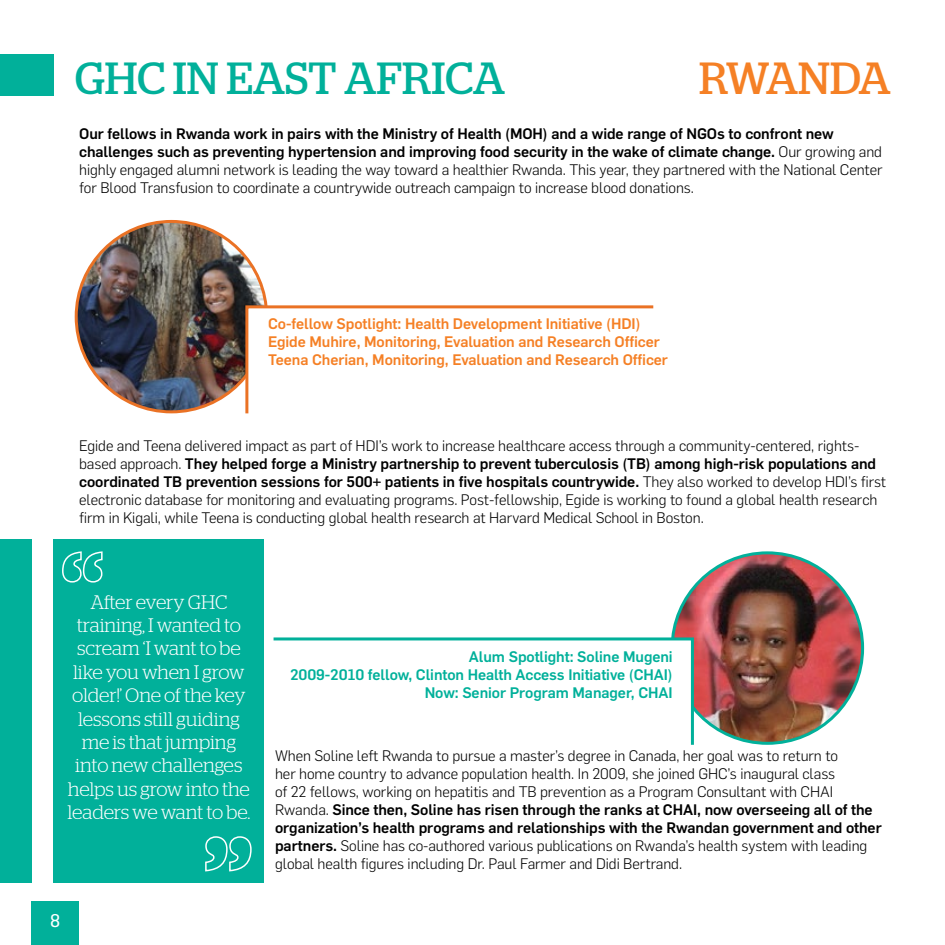
<style>
.page{position:relative;width:945px;height:945px;background:#fff}
.page>*{position:absolute;margin:0;border:0;box-sizing:border-box;transform-origin:0 0}
.t1{font:45px "Stag";color:#01b09a}
.t2{font:45px "Stag";letter-spacing:-.06em;color:#f58025}
.t3{font:300 19.5px/23.4px "Stag";letter-spacing:-.01em;color:#fff;text-align:center}
.t4{font:18px "Flama Basic";color:#fff}
.t5{font:300 15px/18px "Flama";letter-spacing:-.005em;color:#000}
.t6{font:500 15px/18px "Flama";letter-spacing:-.005em;color:#f58025}
.t7{font:500 15px/18px "Flama";letter-spacing:-.005em;color:#01b09a;text-align:right}
.s1{font-weight:500}
</style>
<div class="page">
<div style="left:31px;top:902px;width:48px;height:43px;background:#01b09a"></div>
<div style="left:0;top:54px;width:54px;height:41px;background:#01b09a"></div>
<div style="left:54px;top:539px;width:210px;height:343px;background:#01b09a"></div>
<svg style="left:62px;top:551px;width:41px;height:32px"></svg>
<svg style="left:205px;top:836px;width:47px;height:36px"></svg>
<img style="left:76px;top:221px;width:191px;height:191px;border-radius:95px">
<svg style="left:244px;top:304px;width:410px;height:110px"></svg>
<img style="left:672px;top:553px;width:191px;height:190px;border-radius:95px">
<svg style="left:273px;top:636px;width:422px;height:109px"></svg>
<div style="left:0;top:539px;width:31px;height:343px;background:#01b09a"></div>
<h1 class="t1" style="left:75px;top:52px;width:432px">GHC IN EAST AFRICA</h1>
<h1 class="t2" style="left:699px;top:52px;width:193px">RWANDA</h1>
<p class="t5" style="left:79px;top:124px;width:805px"><span class="s1">Our fellows in Rwanda work in pairs with the Ministry of Health (MOH) and a wide range of NGOs to confront new challenges such as preventing hypertension and improving food security in the wake of climate change.</span> Our growing and highly engaged alumni network is leading the way toward a healthier Rwanda. This year, they partnered with the National Center for Blood Transfusion to coordinate a countrywide outreach campaign to increase blood donations.</p>
<p class="t6" style="left:268px;top:313px;width:401px">Co-fellow Spotlight: Health Development Initiative (HDI)<br>Egide Muhire, Monitoring, Evaluation and Research Officer<br>Teena Cherian, Monitoring, Evaluation and Research Officer</p>
<p class="t5" style="left:79px;top:436px;width:809px">Egide and Teena delivered impact as part of HDI’s work to increase healthcare access through a community-centered, rights&shy;based approach. <span class="s1">They helped forge a Ministry partnership to prevent tuberculosis (TB) among high-risk populations and coordinated TB prevention sessions for 500+ patients in five hospitals countrywide.</span> They also worked to develop HDI’s first electronic database for monitoring and evaluating programs. Post-fellowship, Egide is working to found a global health research firm in Kigali, while Teena is conducting global health research at Harvard Medical School in Boston.</p>
<h2 class="t3" style="left:67px;top:590px;width:184px">After every GHC training, I wanted to scream ‘I want to be like you when I grow older!’ One of the key lessons still guiding me is that jumping into new challenges helps us grow into the leaders we want to be.</h2>
<p class="t4" style="left:50px;top:908px;width:12px">8</p>
<p class="t7" style="left:290px;top:647px;width:384px">Alum Spotlight: Soline Mugeni<br>2009-2010 fellow, Clinton Health Access Initiative (CHAI)<br>Now: Senior Program Manager, CHAI</p>
<p class="t5" style="left:275px;top:746px;width:608px">When Soline left Rwanda to pursue a master’s degree in Canada, her goal was to return to<br>her home country to advance population health. In 2009, she joined GHC’s inaugural class<br>of 22 fellows, working on hepatitis and TB prevention as a Program Consultant with CHAI Rwanda. <span class="s1">Since then, Soline has risen through the ranks at CHAI, now overseeing all of the organization’s health programs and relationships with the Rwandan government and other partners.</span> Soline has co-authored various publications on Rwanda’s health system with leading global health figures including Dr. Paul Farmer and Didi Bertrand.</p>
</div>
